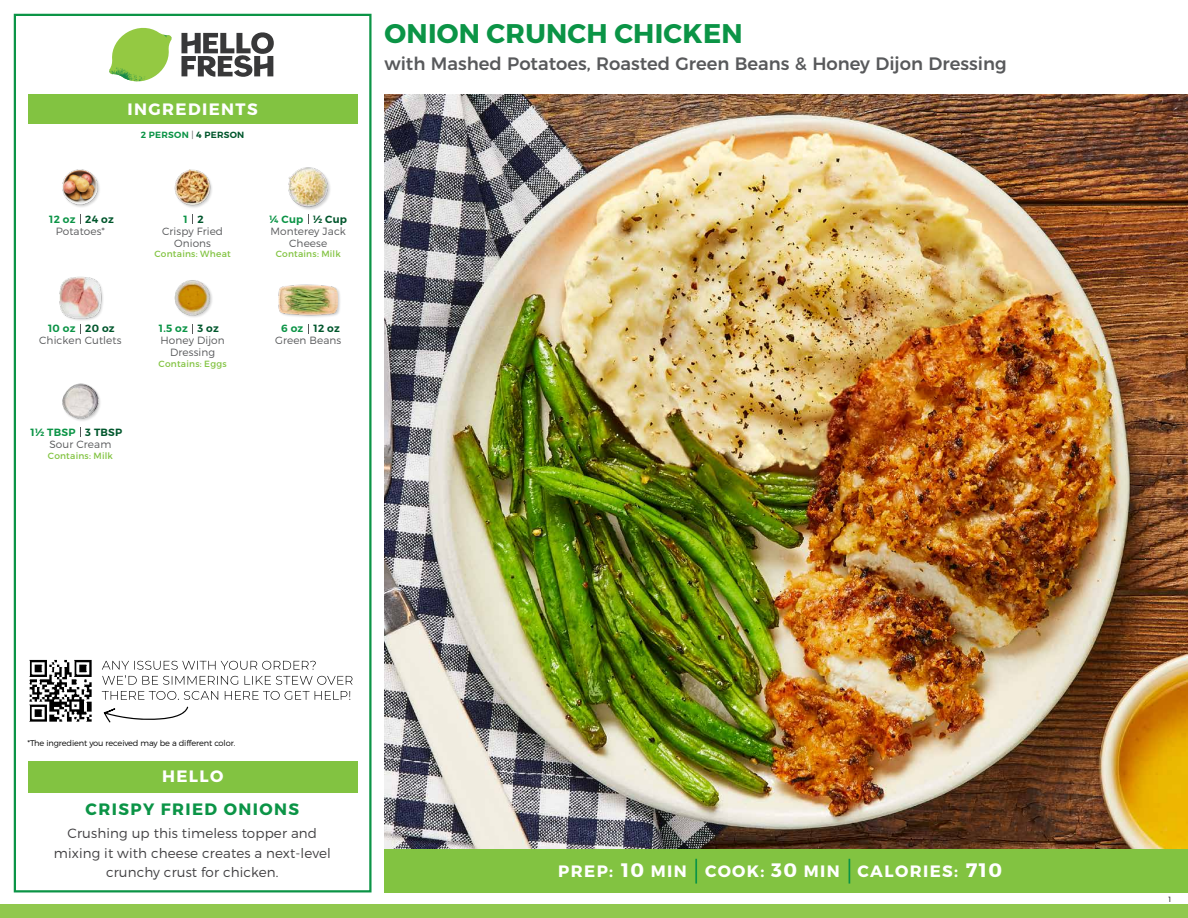
<style>
.page{position:relative;width:1188px;height:918px;background:#fff}
.page>*{position:absolute;margin:0;border:0;box-sizing:border-box;transform-origin:0 0}
.t1{font:700 27px "Montserrat";letter-spacing:.01em;color:#0b9446}
.t2{font:700 19.5px "Montserrat";color:#fff}
.t3{font:500 18px "Montserrat";color:#58595b}
.t4{font:700 16.5px "Montserrat";letter-spacing:.085em;color:#fff}
.t5{font:700 16.5px "Montserrat";letter-spacing:.085em;color:#0b9446}
.t6{font:300 13.5px/19.5px "Montserrat";letter-spacing:.01em;color:#414042;text-align:center}
.t7{font:300 10.5px/12px "Montserrat";letter-spacing:.01em;color:#58595b;text-align:center}
.t8{font:600 10.5px "Montserrat";letter-spacing:.02em;color:#0b9446}
.t9{font:600 10.5px "Montserrat";letter-spacing:.02em;color:#00562c}
.t10{font:9px "Montserrat";letter-spacing:.025em;color:#82c341}
.t11{font:600 9px "Montserrat";letter-spacing:.03em;color:#0b9446}
.t12{font:300 8.25px "Montserrat";letter-spacing:-.015em;color:#000}
.t13{font:300 7.5px "Montserrat";color:#000}
.s1{font-weight:300;color:#58595b}
.s2{color:#00562c}
.s3{font-size:19.5px}
</style>
<div class="page">
<div style="left:0;top:904px;width:1188px;height:14px;background:#91c84e"></div>
<div style="left:384px;top:849px;width:804px;height:43px;background:#82c341"></div>
<svg style="left:181px;top:32px;width:93px;height:45px"></svg>
<svg style="left:114px;top:28px;width:55px;height:36px"></svg>
<img style="left:143px;top:28px;width:29px;height:24px">
<img style="left:112px;top:48px;width:54px;height:10px">
<img style="left:109px;top:52px;width:55px;height:30px">
<img style="left:142px;top:58px;width:24px;height:23px">
<div style="left:28px;top:94px;width:330px;height:30px;background:#82c341"></div>
<div style="left:14px;top:14px;width:358px;height:878px;border:2px solid #0b9446"></div>
<div style="left:28px;top:761px;width:330px;height:31px;background:#82c341"></div>
<img style="left:174px;top:280px;width:38px;height:48px">
<div style="left:278px;top:284px;width:63px;height:35px;background:#000;opacity:.2"></div>
<img style="left:279px;top:284px;width:59px;height:35px">
<img style="left:174px;top:169px;width:38px;height:39px">
<img style="left:288px;top:167px;width:42px;height:42px">
<div style="left:59px;top:276px;width:46px;height:46px;background:#000;opacity:.2"></div>
<img style="left:59px;top:276px;width:46px;height:43px">
<img style="left:62px;top:169px;width:38px;height:38px">
<img style="left:62px;top:383px;width:38px;height:38px">
<hr style="left:695px;top:859px;width:2px;height:25px;background:#0b9446">
<svg style="left:849px;top:859px;width:1px;height:25px"></svg>
<img style="left:29px;top:659px;width:63px;height:63px">
<svg style="left:104px;top:706px;width:84px;height:17px"></svg>
<svg style="left:102px;top:691px;width:248px;height:9px"></svg>
<svg style="left:102px;top:661px;width:251px;height:24px"></svg>
<img style="left:384px;top:94px;width:804px;height:755px">
<h3 class="t4" style="left:128px;top:99px;width:132px">INGREDIENTS</h3>
<p class="t11" style="left:141px;top:129px;width:105px">2 PERSON <span class="s1">|</span> <span class="s2">4 PERSON</span></p>
<p class="t8" style="left:49px;top:212px;width:28px">12 oz</p>
<p class="t9" style="left:85px;top:212px;width:30px">24 oz</p>
<p class="t9" style="left:198px;top:212px;width:8px">2</p>
<p class="t9" style="left:313px;top:212px;width:36px">½ Cup</p>
<p class="t8" style="left:184px;top:212px;width:6px">1</p>
<p class="t8" style="left:270px;top:212px;width:35px">¼ Cup</p>
<p class="t7" style="left:56px;top:225px;width:51px">Potatoes*</p>
<p class="t7" style="left:162px;top:225px;width:62px">Crispy Fried<br>Onions</p>
<p class="t10" style="left:155px;top:249px;width:78px">Contains: Wheat</p>
<p class="t7" style="left:270px;top:225px;width:77px">Monterey Jack<br>Cheese</p>
<p class="t10" style="left:276px;top:249px;width:67px">Contains: Milk</p>
<p class="t8" style="left:48px;top:322px;width:29px">10 oz</p>
<p class="t9" style="left:85px;top:322px;width:31px">20 oz</p>
<p class="t8" style="left:159px;top:322px;width:30px">1.5 oz</p>
<p class="t8" style="left:281px;top:322px;width:24px">6 oz</p>
<p class="t9" style="left:198px;top:322px;width:23px">3 oz</p>
<p class="t9" style="left:314px;top:322px;width:28px">12 oz</p>
<p class="t7" style="left:39px;top:334px;width:84px">Chicken Cutlets</p>
<p class="t8" style="left:31px;top:426px;width:46px">1½ TBSP</p>
<p class="t9" style="left:85px;top:426px;width:38px">3 TBSP</p>
<p class="t7" style="left:49px;top:438px;width:63px">Sour Cream</p>
<p class="t10" style="left:48px;top:450px;width:67px">Contains: Milk</p>
<p class="t7" style="left:161px;top:334px;width:66px">Honey Dijon<br>Dressing</p>
<p class="t10" style="left:159px;top:359px;width:70px">Contains: Eggs</p>
<p class="t7" style="left:275px;top:334px;width:68px">Green Beans</p>
<h1 class="t1" style="left:385px;top:17px;width:360px">ONION CRUNCH CHICKEN</h1>
<h3 class="t3" style="left:384px;top:49px;width:624px">with Mashed Potatoes, Roasted Green Beans &amp; Honey Dijon Dressing</h3>
<p class="t12" style="left:28px;top:738px;width:209px">*The ingredient you received may be a different color.</p>
<h3 class="t4" style="left:162px;top:766px;width:63px">HELLO</h3>
<h3 class="t5" style="left:86px;top:799px;width:215px">CRISPY FRIED ONIONS</h3>
<p class="t6" style="left:54px;top:823px;width:279px">Crushing up this timeless topper and mixing it with cheese creates a next-level crunchy crust for chicken.</p>
<h3 class="t4" style="left:558px;top:861px;width:56px">PREP:</h3>
<h3 class="t4" style="left:705px;top:861px;width:136px">COOK: <span class="s3">30</span> MIN</h3>
<h3 class="t4" style="left:858px;top:861px;width:102px">CALORIES:</h3>
<h3 class="t4" style="left:621px;top:861px;width:67px"><span class="s3">10</span> MIN</h3>
<h2 class="t2" style="left:966px;top:858px;width:38px">710</h2>
<p class="t13" style="left:1168px;top:895px;width:4px">1</p>
</div>
